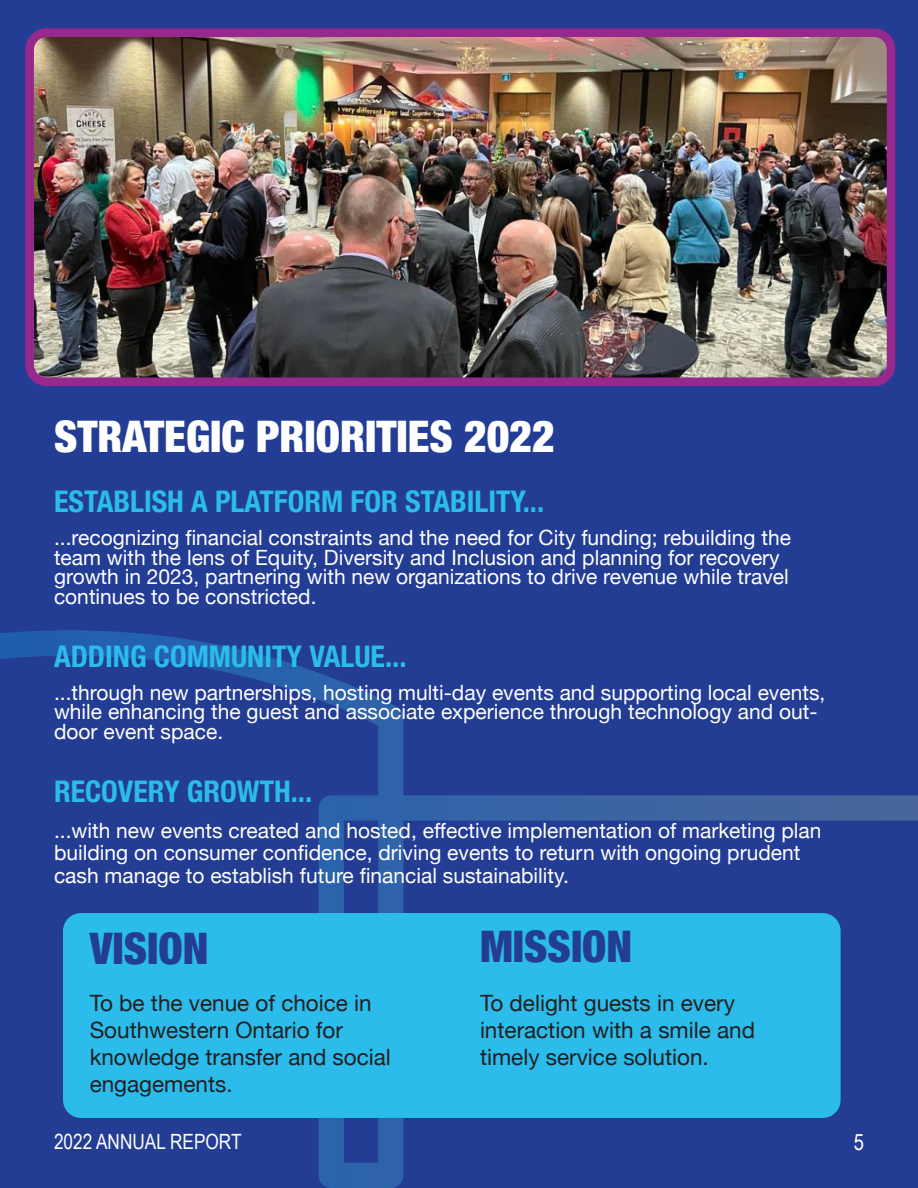
<style>
.page{position:relative;width:918px;height:1188px;background:#233d95}
.page>*{position:absolute;margin:0;border:0;box-sizing:border-box;transform-origin:0 0}
.Header_-_White{font:900 condensed 43.5px "Helvetica Neue";color:#fff}
.Header_-_White-2{font:900 condensed 43.5px "Helvetica Neue";color:#233d95}
.t1{font:700 condensed 30px "Helvetica Neue LT Pro";color:#2bbcec}
.t2{font:22.5px/27px "Helvetica Neue";color:#231f20}
.t3{font:22.5px "Arial Narrow";color:#fff}
.t4{font:21px/19.5px "Helvetica Neue";color:#fff}
.t5{font:21px "Arial Narrow";color:#fff}
</style>
<div class="page">
<svg style="left:0;top:630px;width:918px;height:558px"></svg>
<img style="left:35px;top:38px;width:850px;height:338px">
<div style="left:25px;top:28px;width:870px;height:358px;border:9px solid #97298e;border-radius:17px"></div>
<div style="left:63px;top:913px;width:778px;height:205px;background:#2bbcec;border-radius:18px"></div>
<p class="Header_-_White" style="left:54px;top:410px;width:502px">STRATEGIC PRIORITIES 2022</p>
<p class="t1" style="left:54px;top:483px;width:492px">ESTABLISH A PLATFORM FOR STABILITY...</p>
<p class="t4" style="left:54px;top:528px;width:739px">...recognizing financial constraints and the need for City funding; rebuilding the team with the lens of Equity, Diversity and Inclusion and planning for recovery growth in 2023, partnering with new organizations to drive revenue while travel continues to be constricted.</p>
<p class="t1" style="left:54px;top:638px;width:354px">ADDING COMMUNITY VALUE...</p>
<p class="t4" style="left:54px;top:682px;width:773px">...through new partnerships, hosting multi-day events and supporting local events, while enhancing the guest and associate experience through technology and out&shy;door event space.</p>
<p class="t1" style="left:54px;top:773px;width:260px">RECOVERY GROWTH...</p>
<p class="t4" style="left:54px;top:819px;width:769px;line-height:22.5px">...with new events created and hosted, effective implementation of marketing plan building on consumer confidence, driving events to return with ongoing prudent cash manage to establish future financial sustainability.</p>
<p class="Header_-_White-2" style="left:90px;top:922px;width:120px">VISION</p>
<p class="t2" style="left:90px;top:989px;width:303px">To be the venue of choice in<br>Southwestern Ontario for knowledge transfer and social engagements.</p>
<p class="Header_-_White-2" style="left:480px;top:920px;width:154px">MISSION</p>
<p class="t2" style="left:480px;top:989px;width:277px">To delight guests in every interaction with a smile and timely service solution.</p>
<p class="t5" style="left:54px;top:1126px;width:189px">2022 ANNUAL REPORT</p>
<p class="t3" style="left:854px;top:1126px;width:12px">5</p>
</div>
